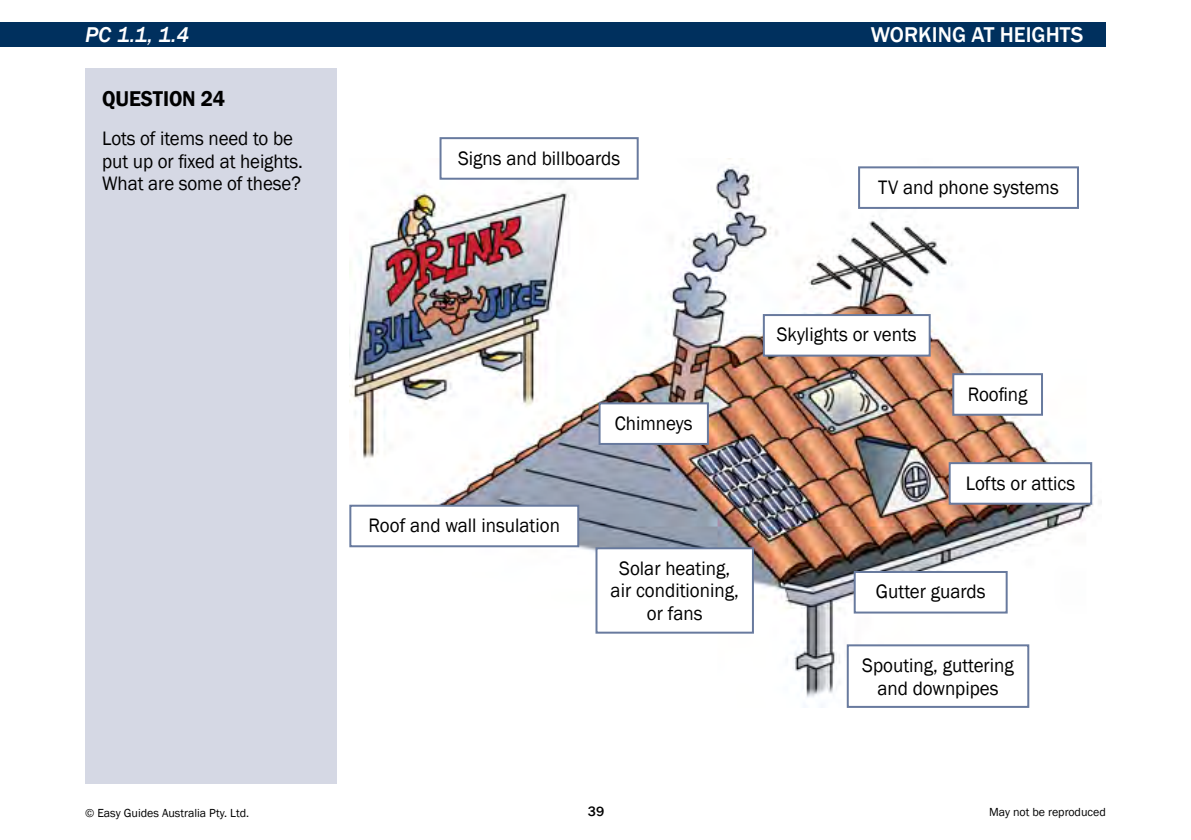
<style>
.page{position:relative;width:1191px;height:840px;background:#fff}
.page>*{position:absolute;margin:0;border:0;box-sizing:border-box;transform-origin:0 0}
.t1{font:500 22px "Franklin Gothic";color:#fff}
.t2{font:600 22px "Franklin Gothic";letter-spacing:-.005em;color:#000;scale:.95 1}
.t3{font:italic 500 22px "Franklin Gothic";color:#fff}
.t4{font:20px/22.8px "Franklin Gothic";color:#000;text-align:center;scale:.95 1}
.t5{font:500 14px "Franklin Gothic";color:#000}
.t6{font:12px "Franklin Gothic";color:#000}
</style>
<div class="page">
<div style="left:0;top:23px;width:1106px;height:24px;background:#00305e"></div>
<img style="left:349px;top:158px;width:744px;height:549px">
<div style="left:440px;top:138px;width:197px;height:41px;background:#fff"></div>
<div style="left:439px;top:137px;width:199px;height:43px;border:2px solid #687a9e"></div>
<div style="left:350px;top:505px;width:228px;height:41px;background:#fff"></div>
<div style="left:349px;top:504px;width:230px;height:43px;border:2px solid #687a9e"></div>
<div style="left:599px;top:403px;width:109px;height:40px;background:#fff"></div>
<div style="left:598px;top:402px;width:111px;height:42px;border:2px solid #687a9e"></div>
<div style="left:859px;top:167px;width:219px;height:41px;background:#fff"></div>
<div style="left:858px;top:166px;width:221px;height:43px;border:2px solid #687a9e"></div>
<div style="left:953px;top:374px;width:89px;height:40px;background:#fff"></div>
<div style="left:952px;top:373px;width:91px;height:42px;border:2px solid #687a9e"></div>
<div style="left:764px;top:315px;width:165px;height:40px;background:#fff"></div>
<div style="left:763px;top:314px;width:167px;height:42px;border:2px solid #687a9e"></div>
<div style="left:949px;top:463px;width:142px;height:40px;background:#fff"></div>
<div style="left:948px;top:462px;width:144px;height:42px;border:2px solid #687a9e"></div>
<div style="left:854px;top:571px;width:152px;height:41px;background:#fff"></div>
<div style="left:853px;top:570px;width:154px;height:43px;border:2px solid #687a9e"></div>
<div style="left:596px;top:548px;width:157px;height:84px;background:#fff"></div>
<div style="left:595px;top:547px;width:159px;height:86px;border:2px solid #687a9e"></div>
<div style="left:847px;top:645px;width:181px;height:61px;background:#fff"></div>
<div style="left:846px;top:644px;width:183px;height:63px;border:2px solid #687a9e"></div>
<div style="left:85px;top:68px;width:252px;height:715px;background:#d5d8e4"></div>
<p class="t3" style="left:85px;top:22px;width:106px">PC 1.1, 1.4</p>
<p class="t2" style="left:102px;top:85px;width:131px">QUESTION 24</p>
<p class="t4" style="left:102px;top:127px;width:213px;text-align:left">Lots of items need to be put up or fixed at heights.<br>What are some of these?</p>
<p class="t4" style="left:458px;top:147px;width:172px">Signs and billboards</p>
<p class="t1" style="left:871px;top:21px;width:214px">WORKING AT HEIGHTS</p>
<p class="t4" style="left:878px;top:176px;width:192px">TV and phone systems</p>
<p class="t4" style="left:368px;top:514px;width:203px">Roof and wall insulation</p>
<p class="t4" style="left:615px;top:412px;width:83px">Chimneys</p>
<p class="t4" style="left:610px;top:556px;width:136px">Solar heating, air conditioning, or fans</p>
<p class="t4" style="left:776px;top:323px;width:149px">Skylights or vents</p>
<p class="t4" style="left:967px;top:382px;width:65px">Roofing</p>
<p class="t4" style="left:965px;top:471px;width:117px">Lofts or attics</p>
<p class="t4" style="left:876px;top:580px;width:117px">Gutter guards</p>
<p class="t4" style="left:862px;top:653px;width:161px">Spouting, guttering and downpipes</p>
<p class="t6" style="left:85px;top:805px;width:166px">© Easy Guides Australia Pty. Ltd.</p>
<p class="t5" style="left:588px;top:802px;width:18px">39</p>
<p class="t6" style="left:989px;top:804px;width:118px">May not be reproduced</p>
</div>
